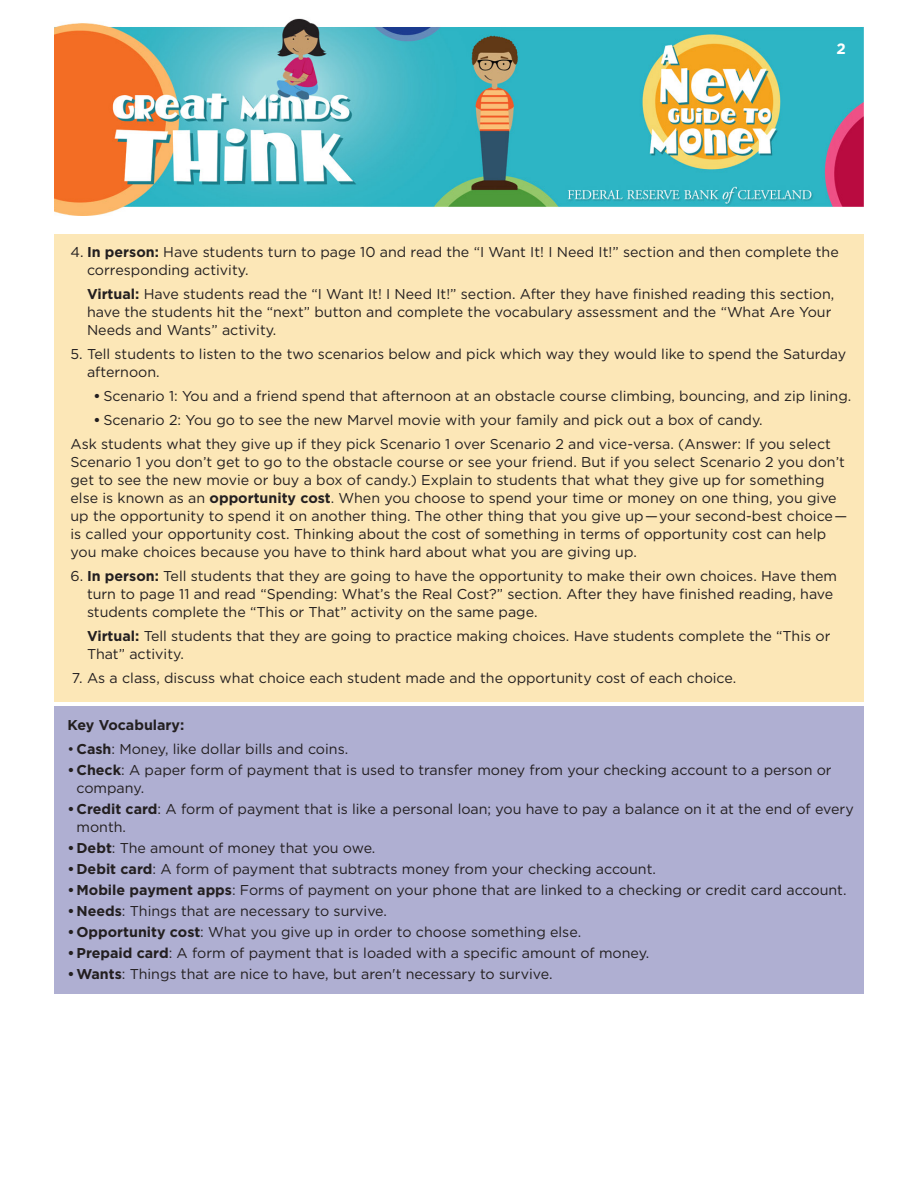
<style>
.page{position:relative;width:918px;height:1188px;background:#fff}
.page>*{position:absolute;margin:0;border:0;box-sizing:border-box;transform-origin:0 0}
.t1{font:700 15px "Gotham";color:#fff}
.t2{font:14.25px/18px "Gotham";color:#231f20}
.t3{font:700 14.25px "Gotham";color:#231f20}
.s1{font-weight:700}
</style>
<div class="page">
<img style="left:54px;top:18px;width:810px;height:198px">
<div style="left:54px;top:706px;width:810px;height:288px;background:#afafd2"></div>
<div style="left:54px;top:234px;width:810px;height:468px;background:#fce7b7"></div>
<p class="t1" style="left:837px;top:39px;width:11px">2</p>
<p class="t2" style="left:87px;top:243px;width:753px;text-indent:-16px">4. <span class="s1">In person:</span> Have students turn to page 10 and read the “I Want It! I Need It!” section and then complete the corresponding activity.</p>
<p class="t2" style="left:87px;top:285px;width:749px"><span class="s1">Virtual:</span> Have students read the “I Want It! I Need It!” section. After they have finished reading this section, have the students hit the “next” button and complete the vocabulary assessment and the “What Are Your<br>Needs and Wants” activity.</p>
<p class="t2" style="left:87px;top:345px;width:761px;text-indent:-16px">5. Tell students to listen to the two scenarios below and pick which way they would like to spend the Saturday afternoon.</p>
<p class="t2" style="left:93px;top:387px;width:759px"><span class="s1">•</span> Scenario 1: You and a friend spend that afternoon at an obstacle course climbing, bouncing, and zip lining.</p>
<p class="t2" style="left:93px;top:411px;width:671px"><span class="s1">•</span> Scenario 2: You go to see the new Marvel movie with your family and pick out a box of candy.</p>
<p class="t2" style="left:70px;top:435px;width:778px">Ask students what they give up if they pick Scenario 1 over Scenario 2 and vice-versa. (Answer: If you select Scenario 1 you don’t get to go to the obstacle course or see your friend. But if you select Scenario 2 you don’t get to see the new movie or buy a box of candy.) Explain to students that what they give up for something else is known as an <span class="s1">opportunity cost</span>. When you choose to spend your time or money on one thing, you give up the opportunity to spend it on another thing. The other thing that you give up—your second-best choice— is called your opportunity cost. Thinking about the cost of something in terms of opportunity cost can help you make choices because you have to think hard about what you are giving up.</p>
<p class="t2" style="left:87px;top:567px;width:752px;text-indent:-16px">6. <span class="s1">In person:</span> Tell students that they are going to have the opportunity to make their own choices. Have them turn to page 11 and read “Spending: What’s the Real Cost?” section. After they have finished reading, have students complete the “This or That” activity on the same page.</p>
<p class="t2" style="left:87px;top:627px;width:745px"><span class="s1">Virtual:</span> Tell students that they are going to practice making choices. Have students complete the “This or<br>That” activity.</p>
<p class="t2" style="left:72px;top:669px;width:666px">7. As a class, discuss what choice each student made and the opportunity cost of each choice.</p>
<p class="t3" style="left:68px;top:715px;width:118px">Key Vocabulary:</p>
<p class="t2" style="left:68px;top:740px;width:282px">• <span class="s1">Cash</span>: Money, like dollar bills and coins.</p>
<p class="t2" style="left:76px;top:761px;width:757px;text-indent:-9px"><span class="s1">•Check</span>: A paper form of payment that is used to transfer money from your checking account to a person or company.</p>
<p class="t2" style="left:76px;top:800px;width:779px;text-indent:-9px"><span class="s1">•Credit card</span>: A form of payment that is like a personal loan; you have to pay a balance on it at the end of every month.</p>
<p class="t2" style="left:68px;top:839px;width:309px"><span class="s1">•Debt</span>: The amount of money that you owe.</p>
<p class="t2" style="left:68px;top:860px;width:590px"><span class="s1">•Debit card</span>: A form of payment that subtracts money from your checking account.</p>
<p class="t2" style="left:68px;top:881px;width:781px"><span class="s1">•Mobile payment apps</span>: Forms of payment on your phone that are linked to a checking or credit card account.</p>
<p class="t2" style="left:68px;top:902px;width:321px"><span class="s1">•Needs</span>: Things that are necessary to survive.</p>
<p class="t2" style="left:68px;top:923px;width:515px"><span class="s1">•Opportunity cost</span>: What you give up in order to choose something else.</p>
<p class="t2" style="left:68px;top:944px;width:583px"><span class="s1">•Prepaid card</span>: A form of payment that is loaded with a specific amount of money.</p>
<p class="t2" style="left:68px;top:965px;width:487px"><span class="s1">•Wants</span>: Things that are nice to have, but aren't necessary to survive.</p>
</div>
